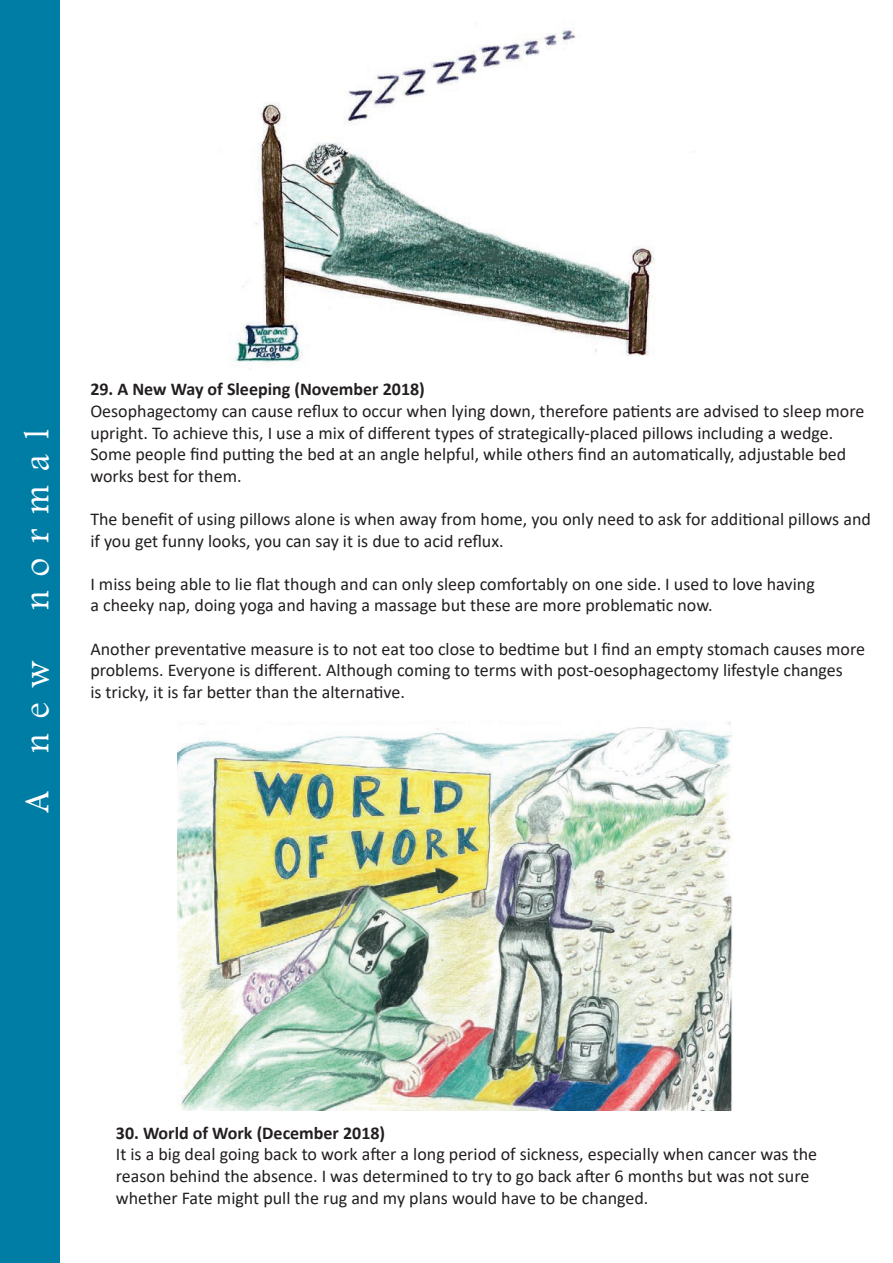
<style>
.page{position:relative;width:893px;height:1263px;background:#fff}
.page>*{position:absolute;margin:0;border:0;box-sizing:border-box;transform-origin:0 0}
.t1{font:36px "Footlight MT Light";color:#fff}
.t2{font:18px/21.6px "Calibri";color:#231f20}
.t3{font:700 18px "Calibri";color:#231f20}
</style>
<div class="page">
<img style="left:177px;top:721px;width:555px;height:389px">
<div style="left:0;top:0;width:60px;height:1263px;background:#007da4"></div>
<img style="left:233px;top:23px;width:422px;height:347px">
<h1 class="t1" style="left:16px;top:610px;width:183px;rotate:-90deg">n o r m a l</h1>
<h1 class="t1" style="left:16px;top:813px;width:154px;rotate:-90deg">A n e w</h1>
<p class="t3" style="left:90px;top:377px;width:336px">29. A New Way of Sleeping (November 2018)</p>
<p class="t2" style="left:90px;top:400px;width:775px">Oesophagectomy can cause reflux to occur when lying down, therefore patients are advised to sleep more upright. To achieve this, I use a mix of different types of strategically-placed pillows including a wedge.<br>Some people find putting the bed at an angle helpful, while others find an automatically, adjustable bed works best for them.</p>
<p class="t2" style="left:90px;top:508px;width:782px">The benefit of using pillows alone is when away from home, you only need to ask for additional pillows and if you get funny looks, you can say it is due to acid reflux.</p>
<p class="t2" style="left:90px;top:572px;width:726px">I miss being able to lie flat though and can only sleep comfortably on one side. I used to love having a cheeky nap, doing yoga and having a massage but these are more problematic now.</p>
<p class="t2" style="left:90px;top:637px;width:776px">Another preventative measure is to not eat too close to bedtime but I find an empty stomach causes more problems. Everyone is different. Although coming to terms with post-oesophagectomy lifestyle changes<br>is tricky, it is far better than the alternative.</p>
<p class="t3" style="left:116px;top:1120px;width:271px">30. World of Work (December 2018)</p>
<p class="t2" style="left:116px;top:1143px;width:703px">It is a big deal going back to work after a long period of sickness, especially when cancer was the reason behind the absence. I was determined to try to go back after 6 months but was not sure whether Fate might pull the rug and my plans would have to be changed.</p>
</div>
